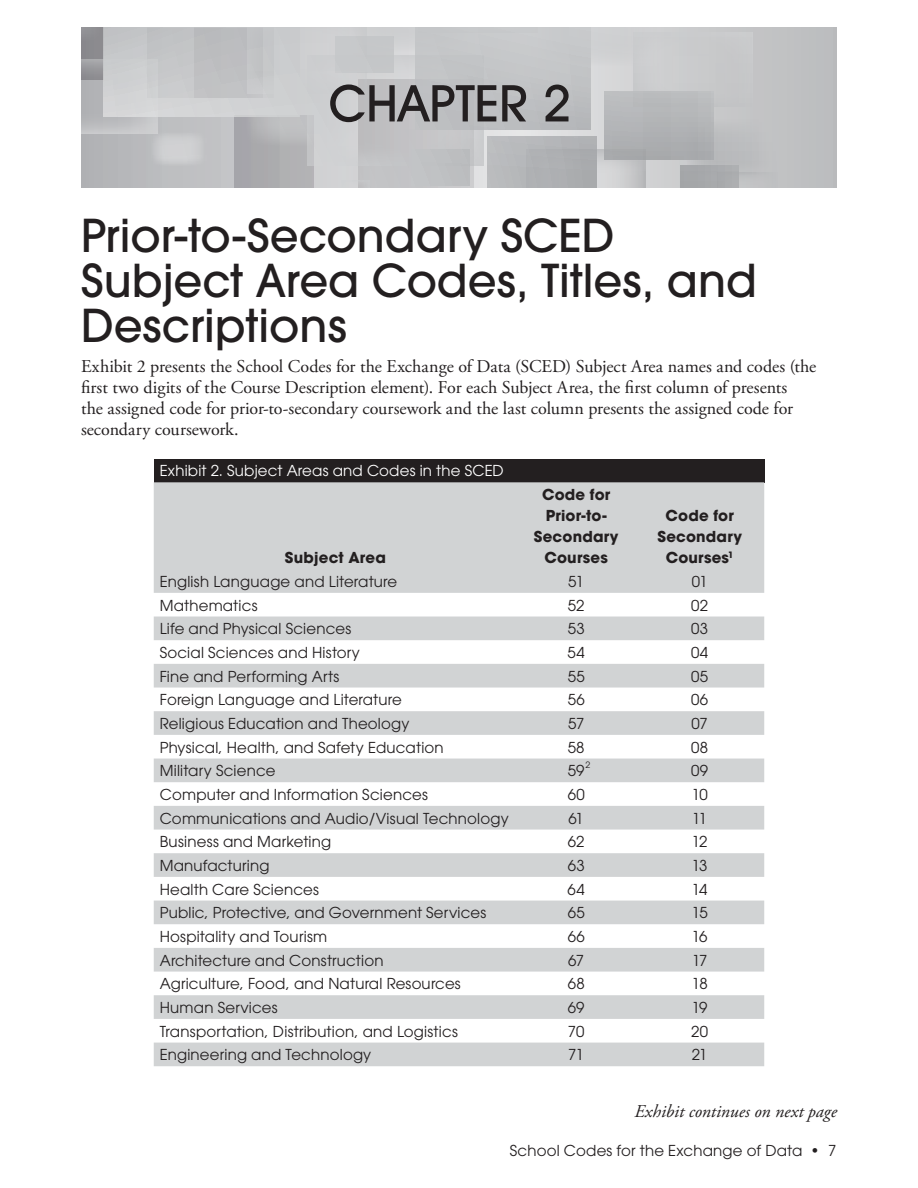
<style>
.page{position:relative;width:918px;height:1188px;background:#fff}
.page>*{position:absolute;margin:0;border:0;box-sizing:border-box;transform-origin:0 0}
.chapter{font:500 51px "Avant Garde IT Cby BT";letter-spacing:-.005em;color:#231f20}
.head_30_pt{font:500 45px/45px "Avant Garde";color:#231f20}
.t1{font:18px/21px "Adobe Garamond Pro";color:#231f20}
.t2{font:italic 18px "Adobe Garamond Pro";color:#231f20}
.table_text{font:15px "Avant Garde";letter-spacing:.01em;color:#231f20}
.table_column_head{font:700 15px/21px "Avant Garde";letter-spacing:.01em;color:#231f20;text-align:center}
.table_text-2{font:15px "Avant Garde";letter-spacing:.01em;color:#fff}
.t3{font:8.7px "Avant Garde";color:#231f20}
</style>
<div class="page">
<svg style="left:81px;top:27px;width:755px;height:161px"></svg>
<div style="left:154px;top:459px;width:610px;height:23px;background:#231f20"></div>
<svg style="left:154px;top:482px;width:610px;height:584px;fill:#d1d3d4"></svg>
<p class="chapter" style="left:329px;top:72px;width:245px">CHAPTER 2</p>
<p class="head_30_pt" style="left:81px;top:213px;width:677px">Prior-to-Secondary SCED<br>Subject Area Codes, Titles, and<br>Descriptions</p>
<p class="t1" style="left:81px;top:356px;width:737px">Exhibit 2 presents the School Codes for the Exchange of Data (SCED) Subject Area names and codes (the first two digits of the Course Description element). For each Subject Area, the first column of presents<br>the assigned code for prior-to-secondary coursework and the last column presents the assigned code for secondary coursework.</p>
<p class="table_text-2" style="left:160px;top:462px;width:346px">Exhibit 2. Subject Areas and Codes in the SCED</p>
<p class="table_column_head" style="left:285px;top:547px;width:103px">Subject Area</p>
<p class="table_column_head" style="left:534px;top:484px;width:86px">Code for<br>Prior-to-<br>Secondary<br>Courses</p>
<p class="table_column_head" style="left:657px;top:505px;width:86px">Code for<br>Secondary<br>Courses<sup>1</sup></p>
<p class="table_text" style="left:160px;top:573px;width:239px">English Language and Literature</p>
<p class="table_text" style="left:568px;top:573px;width:17px">51</p>
<p class="table_text" style="left:692px;top:573px;width:17px">01</p>
<p class="table_text" style="left:160px;top:596px;width:99px">Mathematics</p>
<p class="table_text" style="left:568px;top:596px;width:18px">52</p>
<p class="table_text" style="left:691px;top:596px;width:18px">02</p>
<p class="table_text" style="left:160px;top:620px;width:193px">Life and Physical Sciences</p>
<p class="table_text" style="left:568px;top:620px;width:18px">53</p>
<p class="table_text" style="left:691px;top:620px;width:18px">03</p>
<p class="table_text" style="left:160px;top:644px;width:202px">Social Sciences and History</p>
<p class="table_text" style="left:568px;top:644px;width:19px">54</p>
<p class="table_text" style="left:691px;top:644px;width:19px">04</p>
<p class="table_text" style="left:160px;top:667px;width:181px">Fine and Performing Arts</p>
<p class="table_text" style="left:568px;top:667px;width:18px">55</p>
<p class="table_text" style="left:691px;top:667px;width:19px">05</p>
<p class="table_text" style="left:160px;top:691px;width:244px">Foreign Language and Literature</p>
<p class="table_text" style="left:568px;top:691px;width:19px">56</p>
<p class="table_text" style="left:691px;top:691px;width:19px">06</p>
<p class="table_text" style="left:160px;top:715px;width:251px">Religious Education and Theology</p>
<p class="table_text" style="left:568px;top:715px;width:18px">57</p>
<p class="table_text" style="left:692px;top:715px;width:18px">07</p>
<p class="table_text" style="left:160px;top:738px;width:285px">Physical, Health, and Safety Education</p>
<p class="table_text" style="left:568px;top:738px;width:18px">58</p>
<p class="table_text" style="left:691px;top:738px;width:19px">08</p>
<p class="table_text" style="left:160px;top:762px;width:117px">Military Science</p>
<p class="table_text" style="left:568px;top:762px;width:18px">59</p>
<p class="table_text" style="left:691px;top:762px;width:19px">09</p>
<p class="table_text" style="left:160px;top:786px;width:270px">Computer and Information Sciences</p>
<p class="table_text" style="left:568px;top:786px;width:19px">60</p>
<p class="table_text" style="left:692px;top:786px;width:18px">10</p>
<p class="table_text" style="left:160px;top:809px;width:351px">Communications and Audio/Visual Technology</p>
<p class="table_text" style="left:568px;top:809px;width:17px">61</p>
<p class="table_text" style="left:692px;top:809px;width:16px">11</p>
<p class="table_text" style="left:160px;top:833px;width:173px">Business and Marketing</p>
<p class="table_text" style="left:568px;top:833px;width:18px">62</p>
<p class="table_text" style="left:692px;top:833px;width:17px">12</p>
<p class="table_text" style="left:160px;top:857px;width:111px">Manufacturing</p>
<p class="table_text" style="left:568px;top:857px;width:18px">63</p>
<p class="table_text" style="left:692px;top:857px;width:17px">13</p>
<p class="table_text" style="left:160px;top:880px;width:161px">Health Care Sciences</p>
<p class="table_text" style="left:568px;top:880px;width:19px">64</p>
<p class="table_text" style="left:692px;top:880px;width:17px">14</p>
<p class="table_text" style="left:160px;top:904px;width:328px">Public, Protective, and Government Services</p>
<p class="table_text" style="left:568px;top:904px;width:18px">65</p>
<p class="table_text" style="left:692px;top:904px;width:17px">15</p>
<p class="table_text" style="left:160px;top:928px;width:169px">Hospitality and Tourism</p>
<p class="table_text" style="left:568px;top:928px;width:19px">66</p>
<p class="table_text" style="left:692px;top:928px;width:17px">16</p>
<p class="table_text" style="left:160px;top:951px;width:225px">Architecture and Construction</p>
<p class="table_text" style="left:568px;top:951px;width:17px">67</p>
<p class="table_text" style="left:692px;top:951px;width:17px">17</p>
<p class="table_text" style="left:160px;top:975px;width:303px">Agriculture, Food, and Natural Resources</p>
<p class="table_text" style="left:568px;top:975px;width:18px">68</p>
<p class="table_text" style="left:692px;top:975px;width:17px">18</p>
<p class="table_text" style="left:160px;top:999px;width:119px">Human Services</p>
<p class="table_text" style="left:568px;top:999px;width:18px">69</p>
<p class="table_text" style="left:692px;top:999px;width:17px">19</p>
<p class="table_text" style="left:160px;top:1022px;width:300px">Transportation, Distribution, and Logistics</p>
<p class="table_text" style="left:568px;top:1022px;width:18px">70</p>
<p class="table_text" style="left:691px;top:1022px;width:18px">20</p>
<p class="table_text" style="left:160px;top:1046px;width:213px">Engineering and Technology</p>
<p class="table_text" style="left:568px;top:1046px;width:17px">71</p>
<p class="table_text" style="left:692px;top:1046px;width:17px">21</p>
<p class="t3" style="left:585px;top:760px;width:6px">2</p>
<p class="t2" style="left:635px;top:1101px;width:204px">Exhibit continues on next page</p>
<p class="table_text" style="left:510px;top:1142px;width:328px">School Codes for the Exchange of Data • 7</p>
</div>
